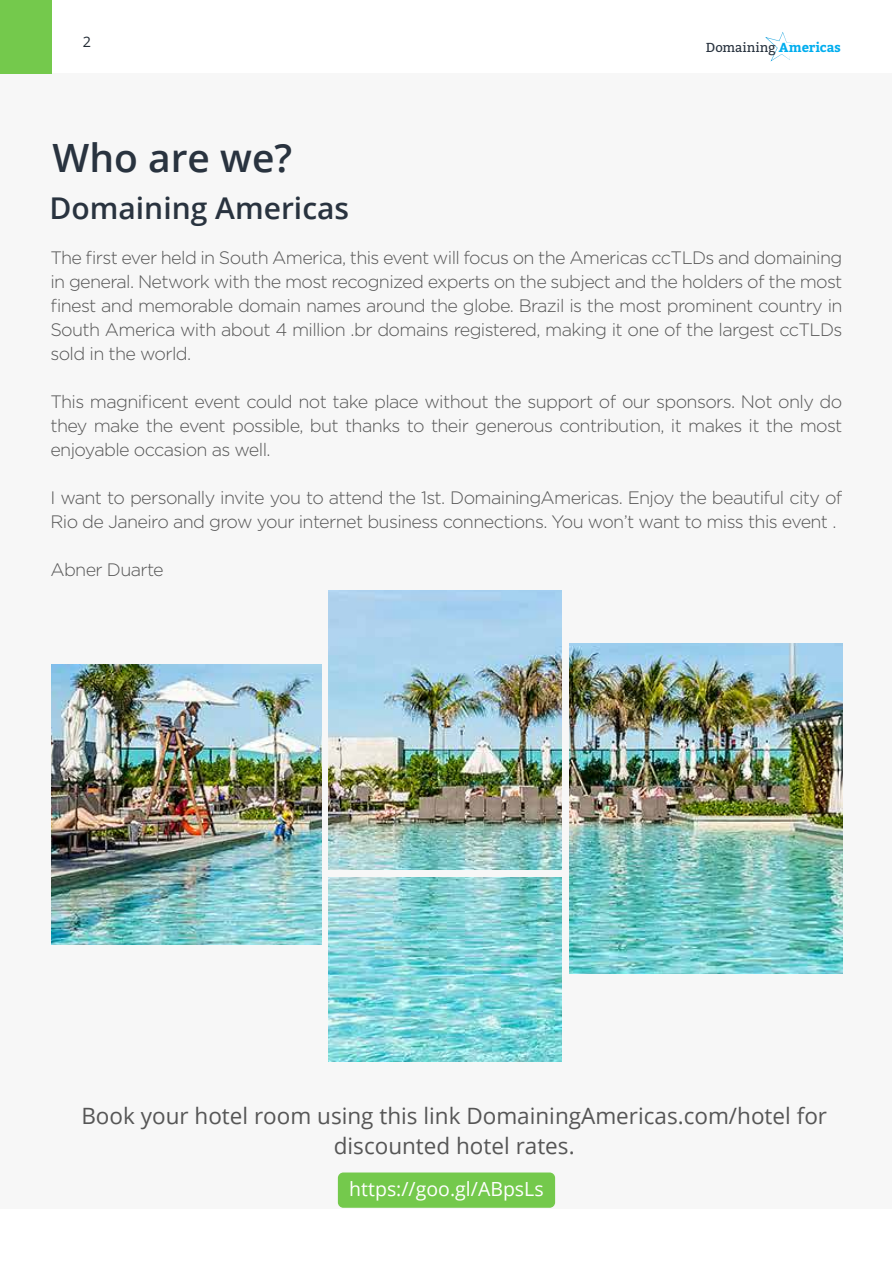
<style>
.page{position:relative;width:893px;height:1263px;background:#fff}
.page>*{position:absolute;margin:0;border:0;box-sizing:border-box;transform-origin:0 0}
.t1{font:600 39px "Open Sans";color:#29333f}
.t2{font:600 30px "Open Sans";color:#29333f}
.t3{font:22.5px/30px "Open Sans";color:#565656;text-align:center}
.t4{font:19.5px "Open Sans";color:#fff}
.t5{font:300 18px/24px "Gotham";letter-spacing:-.035em;color:#565656;text-align:justify}
.t6{font:14.4px "Open Sans";color:#212a33}
.t7{font:13.05px "Bitter";letter-spacing:-.005em;color:#29333f}
.s1{font-weight:700;color:#00adee}
</style>
<div class="page">
<div style="left:0;top:74px;width:892px;height:1135px;background:#f7f7f7"></div>
<svg style="left:765px;top:32px;width:30px;height:29px"></svg>
<div style="left:0;top:0;width:51px;height:74px;background:#74c94c"></div>
<div style="left:338px;top:1172px;width:217px;height:36px;background:#74c94c;border-radius:5px"></div>
<img style="left:328px;top:590px;width:234px;height:280px">
<img style="left:328px;top:877px;width:234px;height:184px">
<img style="left:51px;top:665px;width:270px;height:279px">
<img style="left:570px;top:643px;width:272px;height:330px">
<p class="t6" style="left:83px;top:32px;width:10px">2</p>
<p class="t7" style="left:706px;top:38px;width:136px">Domaining <span class="s1">Americas</span></p>
<h1 class="t1" style="left:52px;top:131px;width:241px">Who are we?</h1>
<h2 class="t2" style="left:49px;top:187px;width:301px">Domaining Americas</h2>
<p class="t5" style="left:50px;top:245px;width:794px">The first ever held in South America, this event will focus on the Americas ccTLDs and domaining in general. Network with the most recognized experts on the subject and the holders of the most finest and memorable domain names around the globe. Brazil is the most prominent country in South America with about 4 million .br domains registered, making it one of the largest ccTLDs sold in the world.</p>
<p class="t5" style="left:50px;top:389px;width:794px">This magnificent event could not take place without the support of our sponsors. Not only do they make the event possible, but thanks to their generous contribution, it makes it the most enjoyable occasion as well.</p>
<p class="t5" style="left:50px;top:485px;width:793px">I want to personally invite you to attend the 1st. DomainingAmericas. Enjoy the beautiful city of<br>Rio de Janeiro and grow your internet business connections. You won’t want to miss this event .</p>
<p class="t5" style="left:50px;top:557px;width:115px">Abner Duarte</p>
<p class="t3" style="left:81px;top:1100px;width:747px">Book your hotel room using this link DomainingAmericas.com/hotel for discounted hotel rates.</p>
<p class="t4" style="left:349px;top:1175px;width:196px">https://goo.gl/ABpsLs</p>
</div>
